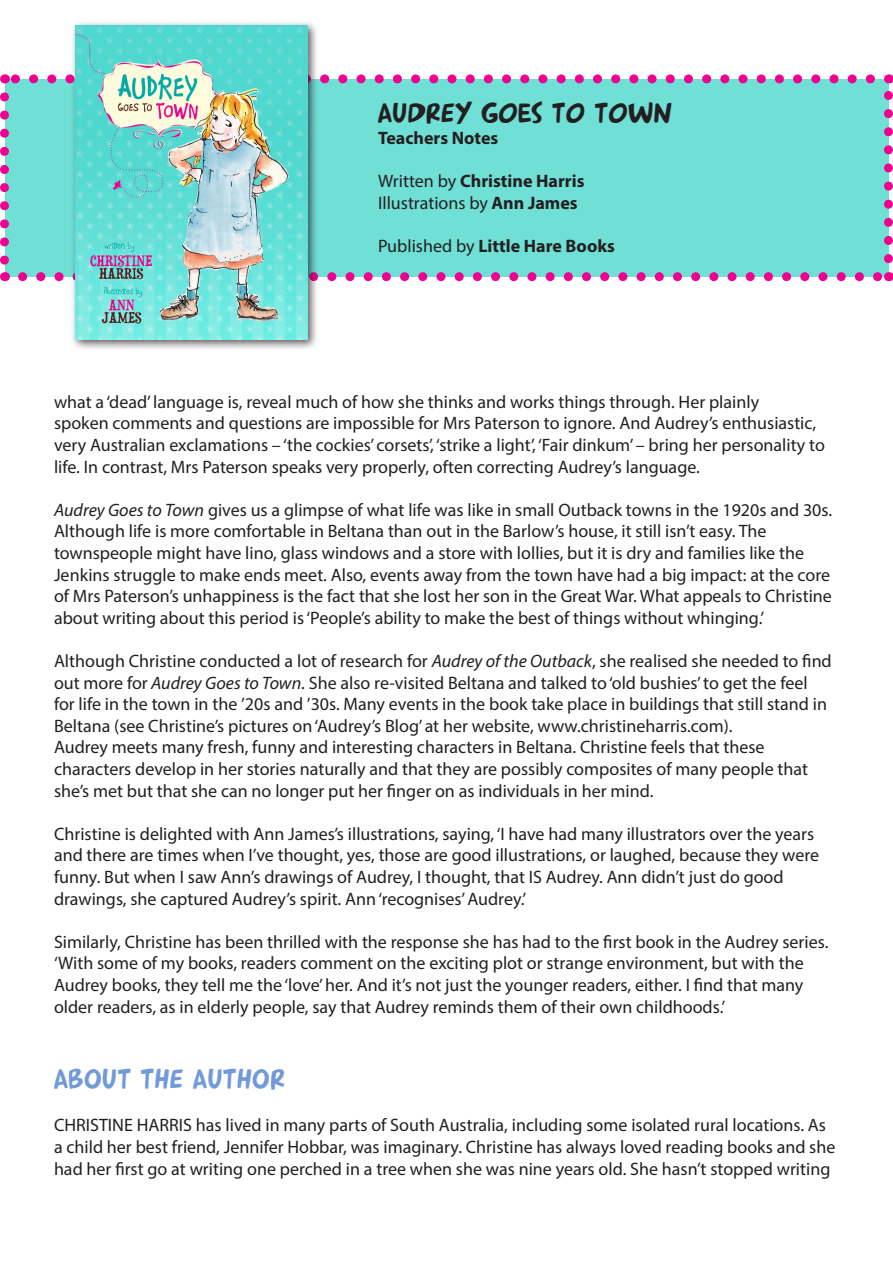
<style>
.page{position:relative;width:893px;height:1263px;background:#fff}
.page>*{position:absolute;margin:0;border:0;box-sizing:border-box;transform-origin:0 0}
.t1{font:27px "Arnold 21";color:#231f20}
.t2{font:27px "Arnold 21";color:#729ad8}
.t3{font:18px/21.6px "Myriad Pro";color:#231f20}
.t4{font:700 18px "Myriad Pro";color:#231f20}
.s1{font-weight:400}
.s2{font-weight:700}
.s3{font-style:italic}
</style>
<div class="page">
<div style="left:4px;top:79px;width:884px;height:198px;background:#70dfd6"></div>
<svg style="left:23px;top:272px;width:856px;height:9px"></svg>
<svg style="left:14px;top:74px;width:856px;height:9px"></svg>
<svg style="left:0;top:97px;width:9px;height:184px"></svg>
<svg style="left:884px;top:74px;width:9px;height:185px"></svg>
<div style="left:70px;top:20px;width:248px;height:331px;background:#231f20;opacity:.75"></div>
<img style="left:75px;top:26px;width:232px;height:314px">
<p class="t1" style="left:378px;top:96px;width:297px">AUDREY GOES TO TOWN</p>
<p class="t4" style="left:378px;top:126px;width:122px">Teachers Notes</p>
<p class="t4" style="left:378px;top:169px;width:208px"><span class="s1">Written by</span> Christine Harris</p>
<p class="t3" style="left:378px;top:191px;width:201px">Illustrations by <span class="s2">Ann James</span></p>
<p class="t4" style="left:378px;top:234px;width:238px"><span class="s1">Published by</span> Little Hare Books</p>
<p class="t3" style="left:54px;top:391px;width:707px">what a ‘dead’ language is, reveal much of how she thinks and works things through. Her plainly</p>
<p class="t3" style="left:54px;top:412px;width:772px">spoken comments and questions are impossible for Mrs Paterson to ignore. And Audrey’s enthusiastic, very Australian exclamations – ‘the cockies’ corsets’, ‘strike a light’, ‘Fair dinkum’ – bring her personality to life. In contrast, Mrs Paterson speaks very properly, often correcting Audrey’s language.</p>
<p class="t3" style="left:54px;top:499px;width:780px"><span class="s3">Audrey Goes to Town</span> gives us a glimpse of what life was like in small Outback towns in the 1920s and 30s.<br>Although life is more comfortable in Beltana than out in the Barlow’s house, it still isn’t easy. The</p>
<p class="t3" style="left:54px;top:542px;width:779px">townspeople might have lino, glass windows and a store with lollies, but it is dry and families like the Jenkins struggle to make ends meet. Also, events away from the town have had a big impact: at the core of Mrs Paterson’s unhappiness is the fact that she lost her son in the Great War. What appeals to Christine about writing about this period is ‘People’s ability to make the best of things without whinging.’</p>
<p class="t3" style="left:54px;top:650px;width:779px">Although Christine conducted a lot of research for <span class="s3">Audrey of the Outback</span>, she realised she needed to find out more for <span class="s3">Audrey Goes to Town</span>. She also re-visited Beltana and talked to ‘old bushies’ to get the feel for life in the town in the ’20s and ’30s. Many events in the book take place in buildings that still stand in Beltana (see Christine’s pictures on ‘Audrey’s Blog’ at her website, www.christineharris.com).</p>
<p class="t3" style="left:54px;top:736px;width:712px">Audrey meets many fresh, funny and interesting characters in Beltana. Christine feels that these</p>
<p class="t3" style="left:54px;top:758px;width:756px">characters develop in her stories naturally and that they are possibly composites of many people that she’s met but that she can no longer put her finger on as individuals in her mind.</p>
<p class="t3" style="left:54px;top:823px;width:767px">Christine is delighted with Ann James’s illustrations, saying, ‘I have had many illustrators over the years and there are times when I’ve thought, yes, those are good illustrations, or laughed, because they were funny. But when I saw Ann’s drawings of Audrey, I thought, that IS Audrey. Ann didn’t just do good</p>
<p class="t3" style="left:54px;top:887px;width:474px">drawings, she captured Audrey’s spirit. Ann ‘recognises’ Audrey.’</p>
<p class="t3" style="left:54px;top:931px;width:776px">Similarly, Christine has been thrilled with the response she has had to the first book in the Audrey series. ‘With some of my books, readers comment on the exciting plot or strange environment, but with the Audrey books, they tell me the ‘love’ her. And it’s not just the younger readers, either. I find that many older readers, as in elderly people, say that Audrey reminds them of their own childhoods.’</p>
<p class="t2" style="left:54px;top:1062px;width:234px">ABOUT THE AUTHOR</p>
<p class="t3" style="left:54px;top:1114px;width:783px">CHRISTINE HARRIS has lived in many parts of South Australia, including some isolated rural locations. As a child her best friend, Jennifer Hobbar, was imaginary. Christine has always loved reading books and she had her first go at writing one perched in a tree when she was nine years old. She hasn’t stopped writing</p>
</div>
